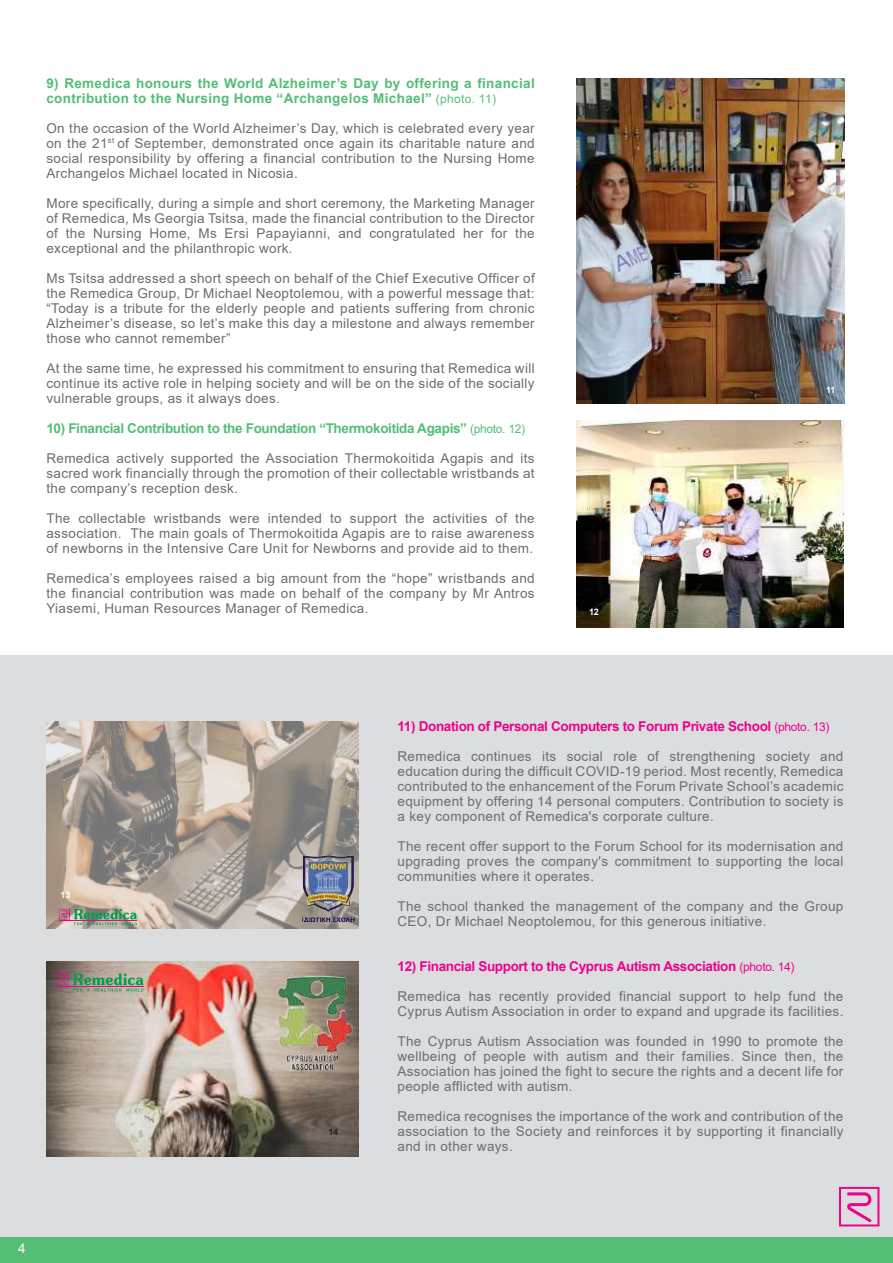
<style>
.page{position:relative;width:893px;height:1263px;background:#fff}
.page>*{position:absolute;margin:0;border:0;box-sizing:border-box;transform-origin:0 0}
.t1{font:13.5px/15px "Arial";letter-spacing:.025em;color:#6c6d70;text-align:justify}
.t2{font:700 13.5px/15px "Arial";letter-spacing:.025em;color:#54be74}
.t3{font:700 13.5px "Arial";letter-spacing:-.025em;color:#ed028c}
.t4{font:700 13.5px "Arial";letter-spacing:-.025em;color:#54be74}
.t5{font:13.5px "Arial";color:#fff}
.t6{font:700 9px "Arial";color:#fff}
.t7{font:700 9px "Arial";color:#231f20}
.s1{font-weight:400;font-size:12px}
</style>
<div class="page">
<div style="left:0;top:654px;width:893px;height:583px;background:#dcdddf"></div>
<img style="left:577px;top:420px;width:266px;height:208px">
<div style="left:0;top:1237px;width:893px;height:26px;background:#54be74"></div>
<img style="left:47px;top:721px;width:311px;height:207px">
<img style="left:577px;top:78px;width:268px;height:326px">
<img style="left:46px;top:961px;width:312px;height:196px">
<svg style="left:60px;top:909px;width:77px;height:16px"></svg>
<hr style="left:60px;top:921px;width:77px;height:1px;background:#ed028c">
<img style="left:299px;top:848px;width:58px;height:78px">
<img style="left:271px;top:968px;width:85px;height:112px">
<svg style="left:57px;top:973px;width:87px;height:19px;background:#7f987f"></svg>
<hr style="left:57px;top:986px;width:87px;height:1px;background:#ed028c">
<svg style="left:839px;top:1187px;width:40px;height:39px"></svg>
<p class="t2" style="left:46px;top:76px;width:490px">9) Remedica honours the World Alzheimer’s Day by offering a financial contribution to the Nursing Home “Archangelos Michael” <span class="s1">(photo. 11)</span></p>
<p class="t1" style="left:46px;top:121px;width:490px">On the occasion of the World Alzheimer’s Day, which is celebrated every year on the 21<sup>st</sup> of September, demonstrated once again its charitable nature and social responsibility by offering a financial contribution to the Nursing Home Archangelos Michael located in Nicosia.</p>
<p class="t1" style="left:46px;top:196px;width:490px">More specifically, during a simple and short ceremony, the Marketing Manager of Remedica, Ms Georgia Tsitsa, made the financial contribution to the Director of the Nursing Home, Ms Ersi Papayianni, and congratulated her for the exceptional and the philanthropic work.</p>
<p class="t1" style="left:46px;top:271px;width:490px">Ms Tsitsa addressed a short speech on behalf of the Chief Executive Officer of the Remedica Group, Dr Michael Neoptolemou, with a powerful message that: “Today is a tribute for the elderly people and patients suffering from chronic Alzheimer’s disease, so let’s make this day a milestone and always remember those who cannot remember”</p>
<p class="t1" style="left:46px;top:361px;width:490px">At the same time, he expressed his commitment to ensuring that Remedica will continue its active role in helping society and will be on the side of the socially vulnerable groups, as it always does.</p>
<p class="t4" style="left:46px;top:419px;width:480px">10) Financial Contribution to the Foundation “Thermokoitida Agapis” <span class="s1">(photo. 12)</span></p>
<p class="t1" style="left:46px;top:451px;width:490px">Remedica actively supported the Association Thermokoitida Agapis and its sacred work financially through the promotion of their collectable wristbands at the company’s reception desk.</p>
<p class="t1" style="left:46px;top:511px;width:490px">The collectable wristbands were intended to support the activities of the association. The main goals of Thermokoitida Agapis are to raise awareness of newborns in the Intensive Care Unit for Newborns and provide aid to them.</p>
<p class="t1" style="left:46px;top:571px;width:490px">Remedica’s employees raised a big amount from the “hope” wristbands and the financial contribution was made on behalf of the company by Mr Antros Yiasemi, Human Resources Manager of Remedica.</p>
<p class="t6" style="left:589px;top:605px;width:11px">12</p>
<p class="t6" style="left:826px;top:383px;width:11px">11</p>
<p class="t6" style="left:61px;top:889px;width:11px">13</p>
<p class="t5" style="left:18px;top:1239px;width:9px">4</p>
<p class="t7" style="left:328px;top:1126px;width:11px">14</p>
<p class="t3" style="left:397px;top:717px;width:433px">11) Donation of Personal Computers to Forum Private School <span class="s1">(photo. 13)</span></p>
<p class="t1" style="left:397px;top:749px;width:447px">Remedica continues its social role of strengthening society and education during the difficult COVID-19 period. Most recently, Remedica contributed to the enhancement of the Forum Private School’s academic equipment by offering 14 personal computers. Contribution to society is a key component of Remedica's corporate culture.</p>
<p class="t1" style="left:397px;top:839px;width:447px">The recent offer support to the Forum School for its modernisation and upgrading proves the company's commitment to supporting the local communities where it operates.</p>
<p class="t1" style="left:397px;top:899px;width:447px">The school thanked the management of the company and the Group<br>CEO, Dr Michael Neoptolemou, for this generous initiative.</p>
<p class="t3" style="left:397px;top:957px;width:399px">12) Financial Support to the Cyprus Autism Association <span class="s1">(photo. 14)</span></p>
<p class="t1" style="left:397px;top:989px;width:447px">Remedica has recently provided financial support to help fund the<br>Cyprus Autism Association in order to expand and upgrade its facilities.</p>
<p class="t1" style="left:397px;top:1034px;width:447px">The Cyprus Autism Association was founded in 1990 to promote the wellbeing of people with autism and their families. Since then, the Association has joined the fight to secure the rights and a decent life for people afflicted with autism.</p>
<p class="t1" style="left:397px;top:1109px;width:447px">Remedica recognises the importance of the work and contribution of the association to the Society and reinforces it by supporting it financially and in other ways.</p>
</div>
